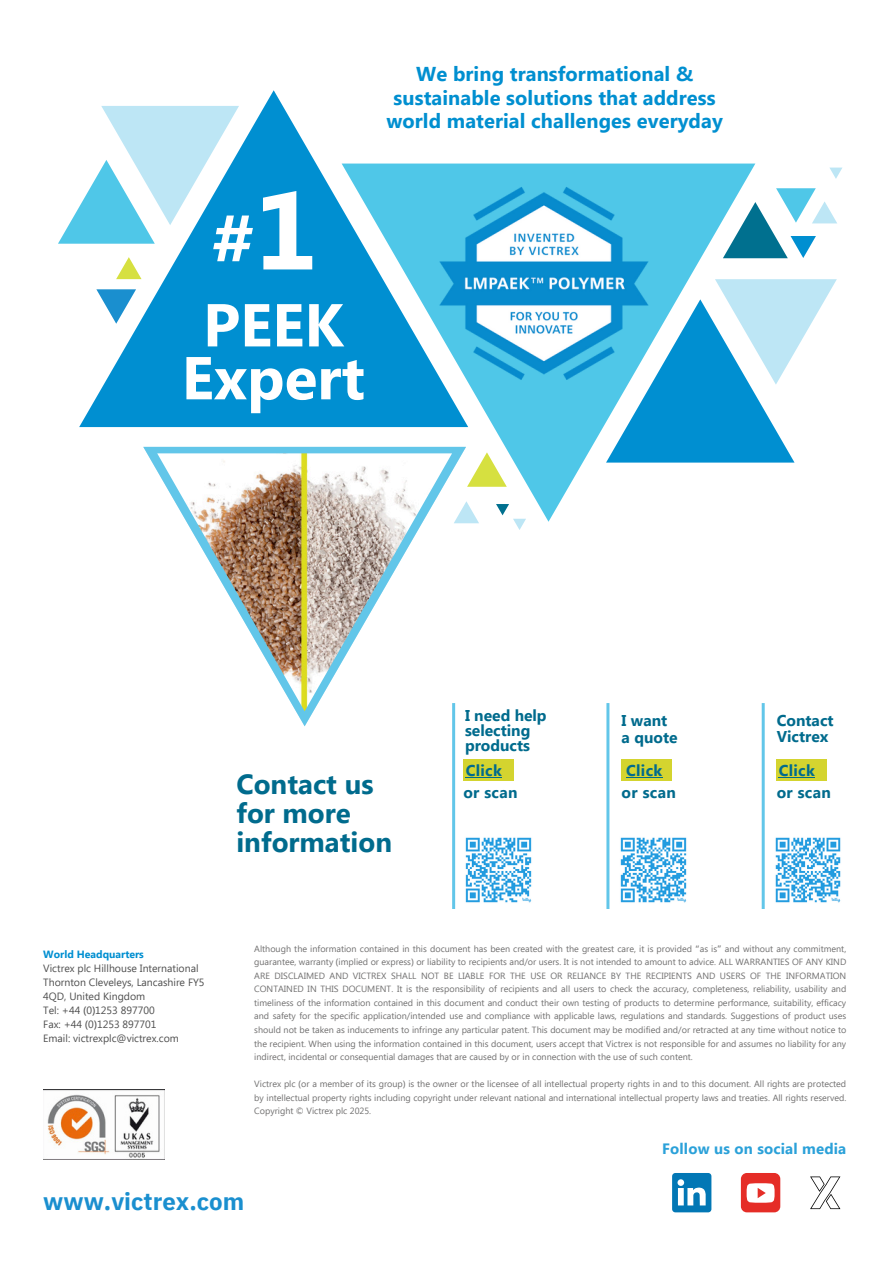
<style>
.page{position:relative;width:894px;height:1264px;background:#fff}
.page>*{position:absolute;margin:0;border:0;box-sizing:border-box;transform-origin:0 0}
.t1{font:700 110.25px "Segoe UI";color:#fff}
.t2{font:700 71.4px "Segoe UI";color:#fff}
.t3{font:700 60.3px/52.8px "Segoe UI";color:#fff;text-align:center}
.t4{font:700 27.6px/28.8px "Segoe UI";color:#006b8d}
.t5{font:700 24px "IBM Plex Sans";color:#1a8fcf}
.t6{font:700 20.1px/23.7px "Segoe UI";letter-spacing:.005em;color:#008fd0;text-align:center}
.t7{font:700 15.6px/16.2px "Segoe UI";color:#006b8d}
.t8{font:700 15px "Segoe UI";letter-spacing:.01em;color:#2ba1d9}
.t9{font:10.5px/14px "Segoe UI";color:#4d4d4d}
.t10{font:9px/13.5px "Segoe UI";color:#706f6f;text-align:justify}
.s1{font-weight:700;color:#008fd1}
.s2{font-family:"Noto Sans"}
.s3{font-family:"Noto Sans Gurmukhi"}
</style>
<div class="page">
<svg style="left:79px;top:90px;width:262px;height:337px;fill:#008fd1"></svg>
<svg style="left:341px;top:163px;width:414px;height:359px"></svg>
<svg style="left:606px;top:279px;width:230px;height:183px"></svg>
<svg style="left:96px;top:289px;width:40px;height:35px"></svg>
<svg style="left:467px;top:452px;width:39px;height:35px"></svg>
<svg style="left:466px;top:501px;width:13px;height:22px"></svg>
<svg style="left:722px;top:188px;width:115px;height:70px"></svg>
<svg style="left:116px;top:257px;width:25px;height:22px"></svg>
<svg style="left:829px;top:167px;width:13px;height:12px"></svg>
<svg style="left:496px;top:504px;width:30px;height:26px"></svg>
<svg style="left:58px;top:106px;width:181px;height:138px"></svg>
<img style="left:43px;top:1089px;width:122px;height:70px">
<svg style="left:143px;top:447px;width:323px;height:279px"></svg>
<img style="left:464px;top:759px;width:49px;height:21px">
<img style="left:621px;top:759px;width:50px;height:21px">
<img style="left:776px;top:759px;width:49px;height:21px">
<hr style="left:452px;top:703px;width:3px;height:206px;background:#62c6e9">
<hr style="left:606px;top:703px;width:3px;height:206px;background:#62c6e9">
<hr style="left:761px;top:703px;width:3px;height:206px;background:#62c6e9">
<img style="left:465px;top:837px;width:67px;height:66px">
<img style="left:620px;top:837px;width:67px;height:66px">
<img style="left:775px;top:837px;width:66px;height:66px">
<hr style="left:465px;top:777px;width:37px;height:1px;background:#006b8d">
<hr style="left:626px;top:777px;width:36px;height:1px;background:#006b8d">
<hr style="left:778px;top:776px;width:36px;height:1px;background:#006b8d">
<img style="left:420px;top:172px;width:247px;height:235px">
<img style="left:157px;top:453px;width:295px;height:258px">
<svg style="left:672px;top:1173px;width:39px;height:39px"></svg>
<svg style="left:810px;top:1176px;width:30px;height:33px"></svg>
<div style="left:740px;top:1172px;width:40px;height:40px;background:#e52d27;border-radius:6px"></div>
<svg style="left:746px;top:1183px;width:28px;height:19px"></svg>
<p class="t1" style="left:254px;top:150px;width:65px">1</p>
<h5 class="t3" style="left:181px;top:295px;width:185px">PEEK<br>Expert</h5>
<p class="t2" style="left:212px;top:188px;width:44px">#</p>
<p class="t6" style="left:386px;top:61px;width:338px">We bring transformational &amp; sustainable solutions that address world material challenges everyday</p>
<h4 class="t4" style="left:236px;top:768px;width:157px">Contact us for more information</h4>
<h1 class="t7" style="left:465px;top:706px;width:83px;line-height:15.3px">I need help selecting products</h1>
<p class="t7" style="left:465px;top:761px;width:38px">Click</p>
<p class="t7" style="left:463px;top:783px;width:56px">or scan</p>
<p class="t7" style="left:621px;top:711px;width:57px">I want a quote</p>
<h2 class="t7" style="left:626px;top:761px;width:38px">Click</h2>
<p class="t7" style="left:621px;top:783px;width:56px">or scan</p>
<p class="t7" style="left:776px;top:711px;width:58px">Contact<br>Victrex</p>
<h5 class="t7" style="left:778px;top:761px;width:38px">Click</h5>
<p class="t7" style="left:776px;top:783px;width:56px">or scan</p>
<h5 class="t9" style="left:43px;top:947px;width:163px"><span class="s1">World Headquarters<br></span>Victrex plc Hillhouse International<br>Thornton Cleveleys, Lancashire FY5<br>4QD, United Kingdom<br>Tel: +44 <span class="s2">(</span>0<span class="s2">)</span>1253 897700<br>Fax: +44 <span class="s2">(</span>0<span class="s2">)</span>1253 897701</h5>
<p class="t9" style="left:43px;top:1031px;width:137px">Email: victrexplc@victrex.com</p>
<h5 class="t10" style="left:254px;top:941px;width:593px">Although the information contained in this document has been created with the greatest care, it is provided <span class="s3">“</span>as is<span class="s3">”</span> and without any commitment, guarantee, warranty <span class="s2">(</span>implied or express<span class="s2">)</span> or liability to recipients and/or users. It is not intended to amount to advice. ALL WARRANTIES OF ANY KIND ARE DISCLAIMED AND VICTREX SHALL NOT BE LIABLE FOR THE USE OR RELIANCE BY THE RECIPIENTS AND USERS OF THE INFORMATION CONTAINED IN THIS DOCUMENT. It is the responsibility of recipients and all users to check the accuracy, completeness, reliability, usability and timeliness of the information contained in this document and conduct their own testing of products to determine performance, suitability, efficacy and safety for the specific application/intended use and compliance with applicable laws, regulations and standards. Suggestions of product uses should not be taken as inducements to infringe any particular patent. This document may be modified and/or retracted at any time without notice to the recipient. When using the information contained in this document, users accept that Victrex is not responsible for and assumes no liability for any indirect, incidental or consequential damages that are caused by or in connection with the use of such content.</h5>
<h5 class="t10" style="left:254px;top:1076px;width:593px">Victrex plc <span class="s2">(</span>or a member of its group<span class="s2">)</span> is the owner or the licensee of all intellectual property rights in and to this document. All rights are protected by intellectual property rights including copyright under relevant national and international intellectual property laws and treaties. All rights reserved.<br>Copyright © Victrex plc 2025.</h5>
<p class="t8" style="left:662px;top:1137px;width:186px">Follow us on social media</p>
<h5 class="t5" style="left:43px;top:1185px;width:202px">www.victrex.com</h5>
</div>
